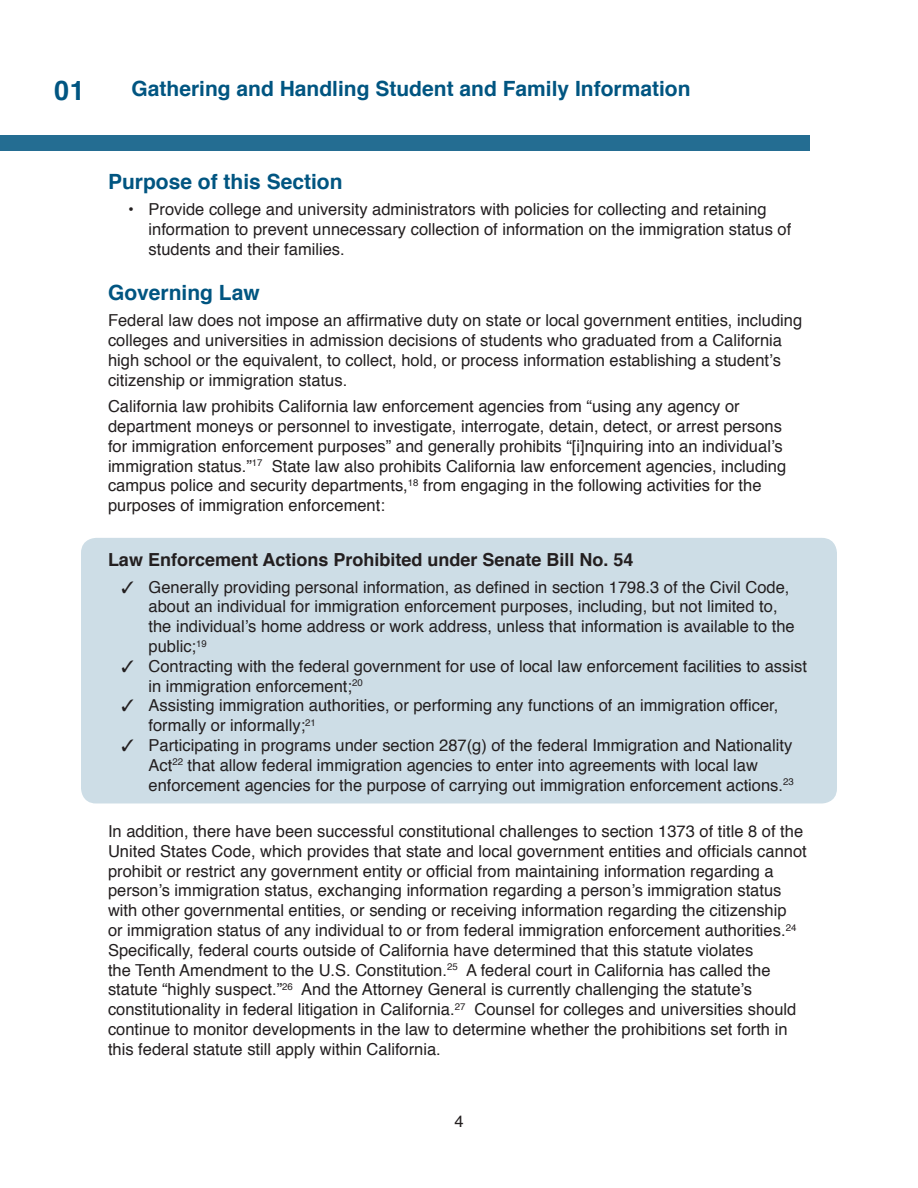
<style>
.page{position:relative;width:918px;height:1188px;background:#fff}
.page>*{position:absolute;margin:0;border:0;box-sizing:border-box;transform-origin:0 0}
.t1{font:700 27px "Helvetica";color:#015581}
.Header_1{font:700 21px "Helvetica";color:#015581}
.Header_2{font:700 18px "Helvetica";color:#231f20}
.Header_2-2{font:16.5px/19.8px "Helvetica";color:#231f20}
.Header_1-2{font:16.5px/19.8px "Helvetica";color:#231f20}
</style>
<div class="page">
<div style="left:81px;top:538px;width:756px;height:266px;background:#cddde6;border-radius:15px"></div>
<div style="left:0;top:135px;width:810px;height:15px;background:#246d92"></div>
<p class="t1" style="left:54px;top:69px;width:32px">01</p>
<p class="Header_1" style="left:132px;top:71px;width:560px">Gathering and Handling Student and Family Information</p>
<p class="Header_1" style="left:108px;top:164px;width:236px">Purpose of this Section</p>
<p class="Header_2-2" style="left:148px;top:200px;width:644px;text-indent:-20px">• Provide college and university administrators with policies for collecting and retaining information to prevent unnecessary collection of information on the immigration status of students and their families.</p>
<p class="Header_1" style="left:108px;top:275px;width:153px">Governing Law</p>
<p class="Header_1-2" style="left:108px;top:311px;width:696px">Federal law does not impose an affirmative duty on state or local government entities, including colleges and universities in admission decisions of students who graduated from a California high school or the equivalent, to collect, hold, or process information establishing a student’s citizenship or immigration status.</p>
<p class="Header_1-2" style="left:108px;top:397px;width:680px">California law prohibits California law enforcement agencies from “using any agency or department moneys or personnel to investigate, interrogate, detain, detect, or arrest persons for immigration enforcement purposes” and generally prohibits “[i]nquiring into an individual’s immigration status.”<sup>17</sup> State law also prohibits California law enforcement agencies, including campus police and security departments,<sup>18</sup> from engaging in the following activities for the purposes of immigration enforcement:</p>
<p class="Header_2" style="left:108px;top:545px;width:527px">Law Enforcement Actions Prohibited under Senate Bill No. 54</p>
<p class="Header_2-2" style="left:148px;top:577px;width:648px;text-indent:-27px">✓ Generally providing personal information, as defined in section 1798.3 of the Civil Code, about an individual for immigration enforcement purposes, including, but not limited to, the individual’s home address or work address, unless that information is available to the public;<sup>19</sup></p>
<p class="Header_2-2" style="left:148px;top:657px;width:660px;text-indent:-27px">✓ Contracting with the federal government for use of local law enforcement facilities to assist in immigration enforcement;<sup>20</sup></p>
<p class="Header_2-2" style="left:148px;top:696px;width:632px;text-indent:-27px">✓ Assisting immigration authorities, or performing any functions of an immigration officer, formally or informally;<sup>21</sup></p>
<p class="Header_2-2" style="left:148px;top:736px;width:647px;text-indent:-27px">✓ Participating in programs under section 287(g) of the federal Immigration and Nationality<br>Act<sup>22</sup> that allow federal immigration agencies to enter into agreements with local law enforcement agencies for the purpose of carrying out immigration enforcement actions.<sup>23</sup></p>
<p class="Header_2-2" style="left:108px;top:822px;width:700px">In addition, there have been successful constitutional challenges to section 1373 of title 8 of the United States Code, which provides that state and local government entities and officials cannot prohibit or restrict any government entity or official from maintaining information regarding a person’s immigration status, exchanging information regarding a person’s immigration status with other governmental entities, or sending or receiving information regarding the citizenship<br>or immigration status of any individual to or from federal immigration enforcement authorities.<sup>24<br></sup>Specifically, federal courts outside of California have determined that this statute violates<br>the Tenth Amendment to the U.S. Constitution.<sup>25</sup> A federal court in California has called the statute “highly suspect.”<sup>26</sup> And the Attorney General is currently challenging the statute’s constitutionality in federal litigation in California.<sup>27</sup> Counsel for colleges and universities should continue to monitor developments in the law to determine whether the prohibitions set forth in this federal statute still apply within California.</p>
<p class="Header_2-2" style="left:454px;top:1112px;width:11px">4</p>
</div>
